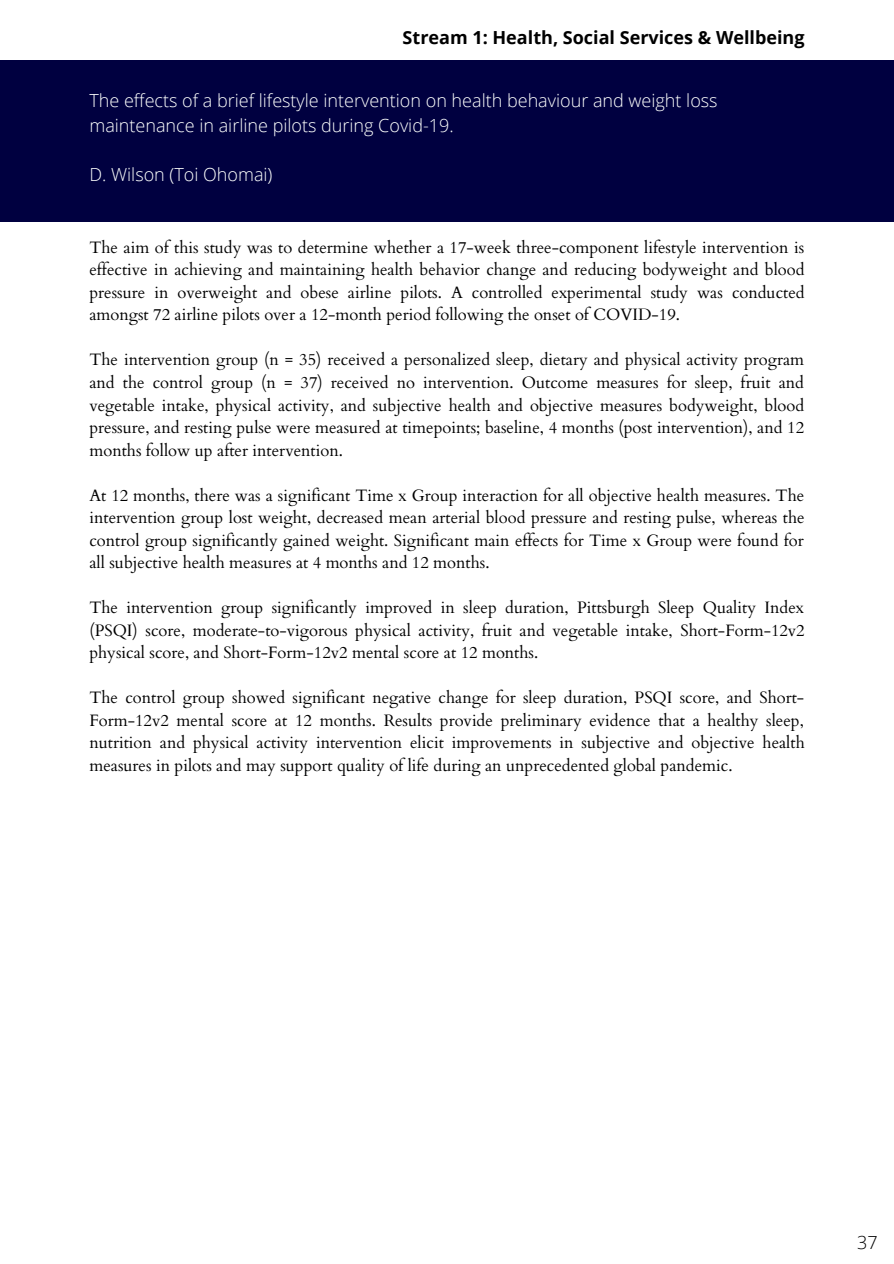
<style>
.page{position:relative;width:894px;height:1264px;background:#fff}
.page>*{position:absolute;margin:0;border:0;box-sizing:border-box;transform-origin:0 0}
.t1{font:300 18px/24.8px "Open Sans";color:#fefffe}
.t2{font:700 18px "Open Sans";color:#000}
.t3{font:300 18px "Open Sans";color:#000}
.t4{font:16.5px/22.5px "Cardo";color:#000;text-align:justify}
</style>
<div class="page">
<div style="left:0;top:61px;width:893px;height:161px;background:#000040"></div>
<p class="t2" style="left:402px;top:25px;width:403px">Stream 1: Health, Social Services &amp; Wellbeing</p>
<p class="t1" style="left:89px;top:87px;width:629px">The effects of a brief lifestyle intervention on health behaviour and weight loss maintenance in airline pilots during Covid-19.</p>
<p class="t1" style="left:89px;top:162px;width:184px">D. Wilson (Toi Ohomai)</p>
<p class="t4" style="left:89px;top:236px;width:716px">The aim of this study was to determine whether a 17-week three-component lifestyle intervention is effective in achieving and maintaining health behavior change and reducing bodyweight and blood pressure in overweight and obese airline pilots. A controlled experimental study was conducted amongst 72 airline pilots over a 12-month period following the onset of COVID-19.</p>
<p class="t4" style="left:89px;top:349px;width:716px">The intervention group (n = 35) received a personalized sleep, dietary and physical activity program and the control group (n = 37) received no intervention. Outcome measures for sleep, fruit and vegetable intake, physical activity, and subjective health and objective measures bodyweight, blood pressure, and resting pulse were measured at timepoints; baseline, 4 months (post intervention), and 12 months follow up after intervention.</p>
<p class="t4" style="left:89px;top:484px;width:716px">At 12 months, there was a significant Time x Group interaction for all objective health measures. The intervention group lost weight, decreased mean arterial blood pressure and resting pulse, whereas the control group significantly gained weight. Significant main effects for Time x Group were found for all subjective health measures at 4 months and 12 months.</p>
<p class="t4" style="left:89px;top:597px;width:716px">The intervention group significantly improved in sleep duration, Pittsburgh Sleep Quality Index (PSQI) score, moderate-to-vigorous physical activity, fruit and vegetable intake, Short-Form-12v2 physical score, and Short-Form-12v2 mental score at 12 months.</p>
<p class="t4" style="left:89px;top:687px;width:716px">The control group showed significant negative change for sleep duration, PSQI score, and Short-Form-12v2 mental score at 12 months. Results provide preliminary evidence that a healthy sleep, nutrition and physical activity intervention elicit improvements in subjective and objective health measures in pilots and may support quality of life during an unprecedented global pandemic.</p>
<p class="t3" style="left:856px;top:1229px;width:22px">37</p>
</div>
